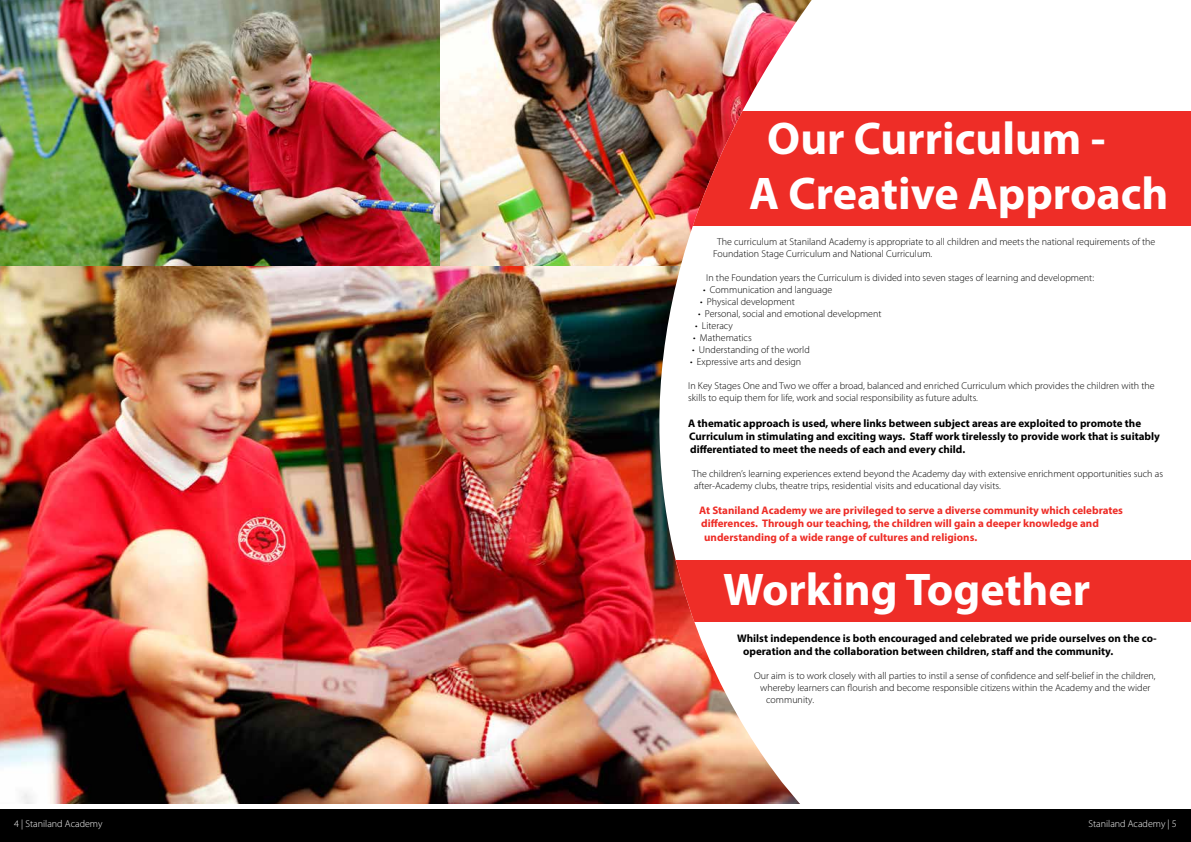
<style>
.page{position:relative;width:1191px;height:842px;background:#fff}
.page>*{position:absolute;margin:0;border:0;box-sizing:border-box;transform-origin:0 0}
.t1{font:700 46px/55px "Myriad Pro";color:#fff}
.t2{font:700 11px/13.2px "Myriad Pro";color:#000}
.t3{font:700 11px/13.2px "Myriad Pro";color:#ee2d27}
.t4{font:300 10px/12px "Myriad Pro";color:#000}
.t5{font:300 10px "Myriad Pro";color:#fff}
</style>
<div class="page">
<img style="left:439px;top:0;width:32px;height:266px">
<img style="left:0;top:0;width:439px;height:266px">
<img style="left:0;top:266px;width:471px;height:538px">
<div style="left:0;top:806px;width:1191px;height:36px;background:#000"></div>
<img style="left:471px;top:0;width:720px;height:804px">
<div style="left:674px;top:111px;width:517px;height:114px;background:#ee2d27"></div>
<div style="left:606px;top:560px;width:585px;height:62px;background:#ee2d27"></div>
<div style="left:0;top:804px;width:1191px;height:5px;background:#fff"></div>
<h1 class="t1" style="left:749px;top:110px;width:421px;text-indent:18px">Our Curriculum -<br>A Creative Approach</h1>
<p class="t4" style="left:713px;top:236px;width:444px;text-indent:4px">The curriculum at Staniland Academy is appropriate to all children and meets the national requirements of the<br>Foundation Stage Curriculum and National Curriculum.</p>
<p class="t4" style="left:706px;top:272px;width:389px">In the Foundation years the Curriculum is divided into seven stages of learning and development:</p>
<p class="t4" style="left:703px;top:284px;width:131px">• Communication and language</p>
<p class="t4" style="left:700px;top:296px;width:96px">• Physical development</p>
<p class="t4" style="left:698px;top:308px;width:185px">• Personal, social and emotional development</p>
<p class="t4" style="left:695px;top:320px;width:39px">• Literacy</p>
<p class="t4" style="left:693px;top:332px;width:60px">• Mathematics</p>
<p class="t4" style="left:692px;top:344px;width:119px">• Understanding of the world</p>
<p class="t4" style="left:690px;top:356px;width:113px">• Expressive arts and design</p>
<p class="t4" style="left:688px;top:380px;width:468px">In Key Stages One and Two we offer a broad, balanced and enriched Curriculum which provides the children with the skills to equip them for life, work and social responsibility as future adults.</p>
<p class="t2" style="left:688px;top:416px;width:473px">A thematic approach is used, where links between subject areas are exploited to promote the<br>Curriculum in stimulating and exciting ways. Staff work tirelessly to provide work that is suitably differentiated to meet the needs of each and every child.</p>
<p class="t4" style="left:692px;top:467px;width:472px">The children’s learning experiences extend beyond the Academy day with extensive enrichment opportunities such as after-Academy clubs, theatre trips, residential visits and educational day visits.</p>
<p class="t3" style="left:699px;top:503px;width:425px">At Staniland Academy we are privileged to serve a diverse community which celebrates differences. Through our teaching, the children will gain a deeper knowledge and understanding of a wide range of cultures and religions.</p>
<h1 class="t1" style="left:723px;top:560px;width:369px">Working Together</h1>
<p class="t2" style="left:743px;top:631px;width:415px;text-indent:-6px">Whilst independence is both encouraged and celebrated we pride ourselves on the co&shy;operation and the collaboration between children, staff and the community.</p>
<p class="t4" style="left:754px;top:669px;width:403px">Our aim is to work closely with all parties to instil a sense of confidence and self-belief in the children,</p>
<p class="t4" style="left:760px;top:681px;width:392px">whereby learners can flourish and become responsible citizens within the Academy and the wider</p>
<p class="t4" style="left:766px;top:693px;width:49px">community.</p>
<p class="t5" style="left:14px;top:818px;width:90px">4 | Staniland Academy</p>
<p class="t5" style="left:1088px;top:818px;width:90px">Staniland Academy | 5</p>
</div>
